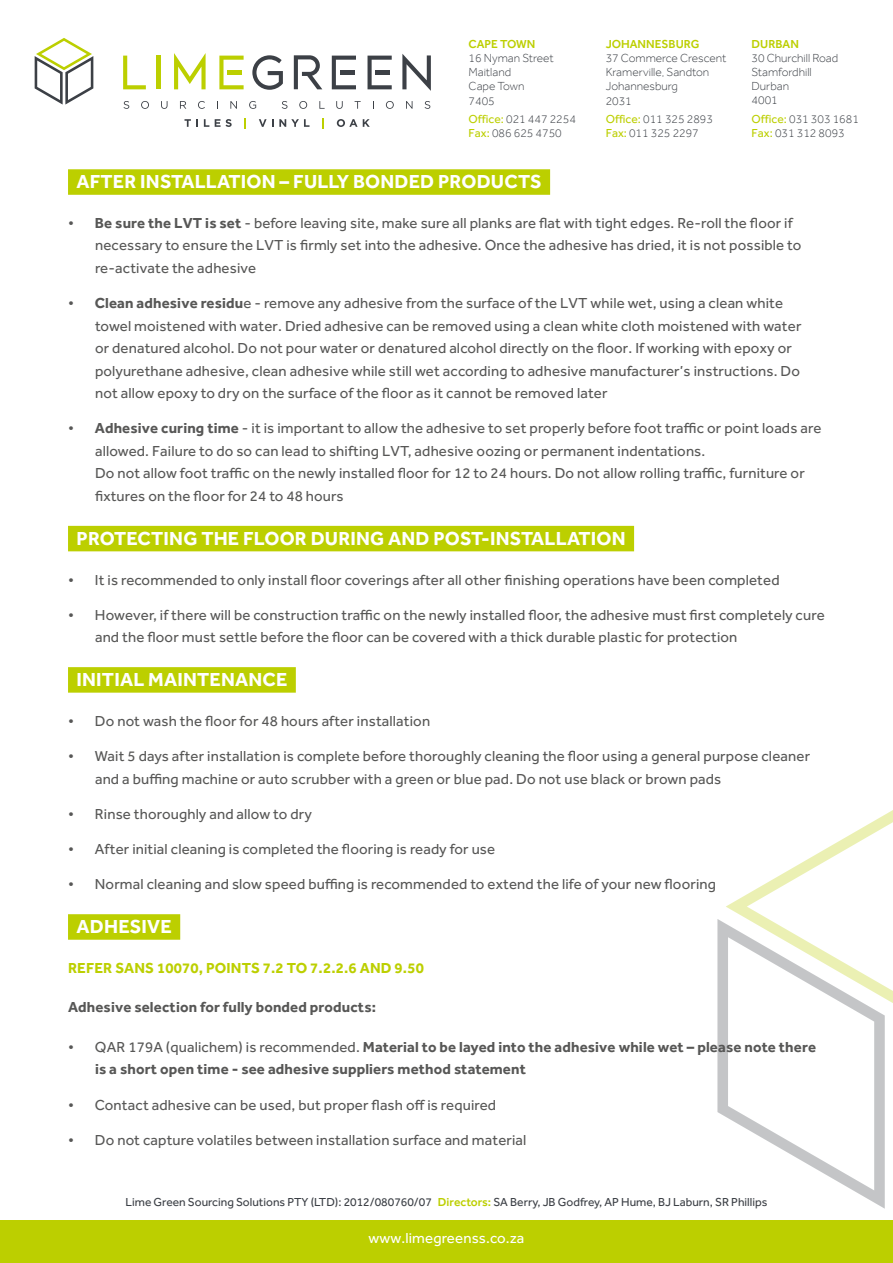
<style>
.page{position:relative;width:893px;height:1263px;background:#fff}
.page>*{position:absolute;margin:0;border:0;box-sizing:border-box;transform-origin:0 0}
.t1{font:700 19.5px "Effra";letter-spacing:.01em;color:#fff}
.t2{font:15px/22.5px "Effra";letter-spacing:.01em;color:#575756}
.t3{font:700 15px/22.5px "Effra";letter-spacing:.01em;color:#575756}
.t4{font:700 15px "Effra";letter-spacing:.01em;color:#bccf00}
.t5{font:15px "Effra";letter-spacing:.01em;color:#fff}
.t6{font:300 12px/14.2px "Effra";color:#3c4046}
.t7{font:12px "Effra";color:#3c4046}
.t8{font:500 12px "Effra";color:#bccf00}
.s1{font-weight:400;color:#bccf00}
.s2{font-weight:700}
.s3{font-weight:400}
.s4{font-weight:500;color:#bccf00}
</style>
<div class="page">
<svg style="left:35px;top:38px;width:58px;height:67px"></svg>
<svg style="left:252px;top:55px;width:31px;height:35px"></svg>
<svg style="left:174px;top:53px;width:32px;height:36px"></svg>
<svg style="left:402px;top:54px;width:29px;height:37px"></svg>
<hr style="left:156px;top:56px;width:4px;height:33px;background:#bccf00">
<svg style="left:123px;top:56px;width:23px;height:33px"></svg>
<svg style="left:219px;top:56px;width:25px;height:33px"></svg>
<svg style="left:332px;top:56px;width:24px;height:33px"></svg>
<svg style="left:367px;top:56px;width:25px;height:33px"></svg>
<svg style="left:294px;top:55px;width:28px;height:34px"></svg>
<svg style="left:124px;top:101px;width:5px;height:8px"></svg>
<svg style="left:141px;top:101px;width:8px;height:8px"></svg>
<svg style="left:161px;top:101px;width:7px;height:8px"></svg>
<svg style="left:180px;top:101px;width:6px;height:8px"></svg>
<svg style="left:198px;top:101px;width:7px;height:8px"></svg>
<svg style="left:230px;top:101px;width:7px;height:8px"></svg>
<svg style="left:249px;top:101px;width:7px;height:8px"></svg>
<svg style="left:282px;top:101px;width:5px;height:8px"></svg>
<svg style="left:299px;top:101px;width:8px;height:8px"></svg>
<svg style="left:319px;top:101px;width:6px;height:8px"></svg>
<svg style="left:336px;top:101px;width:7px;height:8px"></svg>
<svg style="left:355px;top:101px;width:6px;height:8px"></svg>
<svg style="left:386px;top:101px;width:8px;height:8px"></svg>
<svg style="left:406px;top:101px;width:6px;height:8px"></svg>
<svg style="left:425px;top:101px;width:5px;height:8px"></svg>
<svg style="left:184px;top:119px;width:14px;height:8px"></svg>
<svg style="left:204px;top:119px;width:5px;height:8px"></svg>
<svg style="left:215px;top:119px;width:17px;height:8px"></svg>
<svg style="left:259px;top:119px;width:14px;height:8px"></svg>
<svg style="left:279px;top:119px;width:30px;height:8px"></svg>
<svg style="left:322px;top:118px;width:2px;height:10px"></svg>
<svg style="left:337px;top:119px;width:33px;height:8px"></svg>
<div style="left:0;top:1220px;width:893px;height:43px;background:#bccf00"></div>
<svg style="left:726px;top:810px;width:167px;height:193px"></svg>
<svg style="left:717px;top:919px;width:168px;height:290px"></svg>
<div style="left:68px;top:169px;width:482px;height:26px;background:#bccf00"></div>
<div style="left:68px;top:526px;width:566px;height:25px;background:#bccf00"></div>
<div style="left:68px;top:667px;width:228px;height:26px;background:#bccf00"></div>
<div style="left:68px;top:914px;width:112px;height:26px;background:#bccf00"></div>
<p class="t8" style="left:469px;top:36px;width:68px">CAPE TOWN</p>
<p class="t6" style="left:469px;top:51px;width:87px">16 Nyman Street<br>Maitland<br>Cape Town<br>7405</p>
<p class="t6" style="left:469px;top:112px;width:109px"><span class="s1">Office:</span> 021 447 2254<br><span class="s1">Fax:</span> 086 625 4750</p>
<p class="t8" style="left:606px;top:36px;width:95px">JOHANNESBURG</p>
<p class="t6" style="left:606px;top:51px;width:122px">37 Commerce Crescent<br>Kramerville, Sandton<br>Johannesburg<br>2031</p>
<p class="t6" style="left:606px;top:112px;width:109px"><span class="s1">Office:</span> 011 325 2893<br><span class="s1">Fax:</span> 011 325 2297</p>
<p class="t8" style="left:752px;top:36px;width:49px">DURBAN</p>
<p class="t6" style="left:752px;top:50px;width:88px">30 Churchill Road<br>Stamfordhill<br>Durban<br>4001</p>
<p class="t6" style="left:752px;top:112px;width:109px"><span class="s1">Office:</span> 031 303 1681<br><span class="s1">Fax:</span> 031 312 8093</p>
<h1 class="t1" style="left:77px;top:170px;width:467px">AFTER INSTALLATION – FULLY BONDED PRODUCTS</h1>
<p class="t2" style="left:95px;top:211px;width:708px;text-indent:-27px">• <span class="s2">Be sure the LVT is set</span> - before leaving site, make sure all planks are flat with tight edges. Re-roll the floor if necessary to ensure the LVT is firmly set into the adhesive. Once the adhesive has dried, it is not possible to re-activate the adhesive</p>
<p class="t2" style="left:95px;top:292px;width:708px;text-indent:-27px">• <span class="s2">Clean adhesive residu</span>e - remove any adhesive from the surface of the LVT while wet, using a clean white towel moistened with water. Dried adhesive can be removed using a clean white cloth moistened with water or denatured alcohol. Do not pour water or denatured alcohol directly on the floor. If working with epoxy or polyurethane adhesive, clean adhesive while still wet according to adhesive manufacturer’s instructions. Do not allow epoxy to dry on the surface of the floor as it cannot be removed later</p>
<p class="t2" style="left:95px;top:417px;width:728px;text-indent:-27px">• <span class="s2">Adhesive curing time</span> - it is important to allow the adhesive to set properly before foot traffic or point loads are allowed. Failure to do so can lead to shifting LVT, adhesive oozing or permanent indentations.<br>Do not allow foot traffic on the newly installed floor for 12 to 24 hours. Do not allow rolling traffic, furniture or fixtures on the floor for 24 to 48 hours</p>
<h1 class="t1" style="left:77px;top:527px;width:551px">PROTECTING THE FLOOR DURING AND POST-INSTALLATION</h1>
<p class="t2" style="left:68px;top:568px;width:713px">• It is recommended to only install floor coverings after all other finishing operations have been completed</p>
<p class="t2" style="left:95px;top:603px;width:731px;text-indent:-27px">• However, if there will be construction traffic on the newly installed floor, the adhesive must first completely cure and the floor must settle before the floor can be covered with a thick durable plastic for protection</p>
<h1 class="t1" style="left:77px;top:668px;width:212px">INITIAL MAINTENANCE</h1>
<p class="t2" style="left:68px;top:709px;width:364px">• Do not wash the floor for 48 hours after installation</p>
<p class="t2" style="left:95px;top:745px;width:717px;text-indent:-27px">• Wait 5 days after installation is complete before thoroughly cleaning the floor using a general purpose cleaner and a buffing machine or auto scrubber with a green or blue pad. Do not use black or brown pads</p>
<p class="t2" style="left:68px;top:802px;width:245px">• Rinse thoroughly and allow to dry</p>
<p class="t2" style="left:68px;top:838px;width:429px">• After initial cleaning is completed the flooring is ready for use</p>
<p class="t2" style="left:68px;top:873px;width:649px">• Normal cleaning and slow speed buffing is recommended to extend the life of your new flooring</p>
<h1 class="t1" style="left:77px;top:915px;width:97px">ADHESIVE</h1>
<p class="t4" style="left:68px;top:959px;width:357px">REFER SANS 10070, POINTS 7.2 TO 7.2.2.6 AND 9.50</p>
<p class="t3" style="left:68px;top:996px;width:309px">Adhesive selection for fully bonded products:</p>
<p class="t3" style="left:95px;top:1035px;width:722px;text-indent:-27px"><span class="s3">• QAR 179A (qualichem) is recommended.</span> Material to be layed into the adhesive while wet – please note there is a short open time - see adhesive suppliers method statement</p>
<p class="t2" style="left:68px;top:1093px;width:430px">• Contact adhesive can be used, but proper flash off is required</p>
<p class="t2" style="left:68px;top:1128px;width:460px">• Do not capture volatiles between installation surface and material</p>
<p class="t7" style="left:126px;top:1195px;width:643px">Lime Green Sourcing Solutions PTY (LTD): 2012/080760/07 <span class="s4">Directors:</span> SA Berry, JB Godfrey, AP Hume, BJ Laburn, SR Phillips</p>
<p class="t5" style="left:369px;top:1229px;width:157px">www.limegreenss.co.za</p>
</div>
